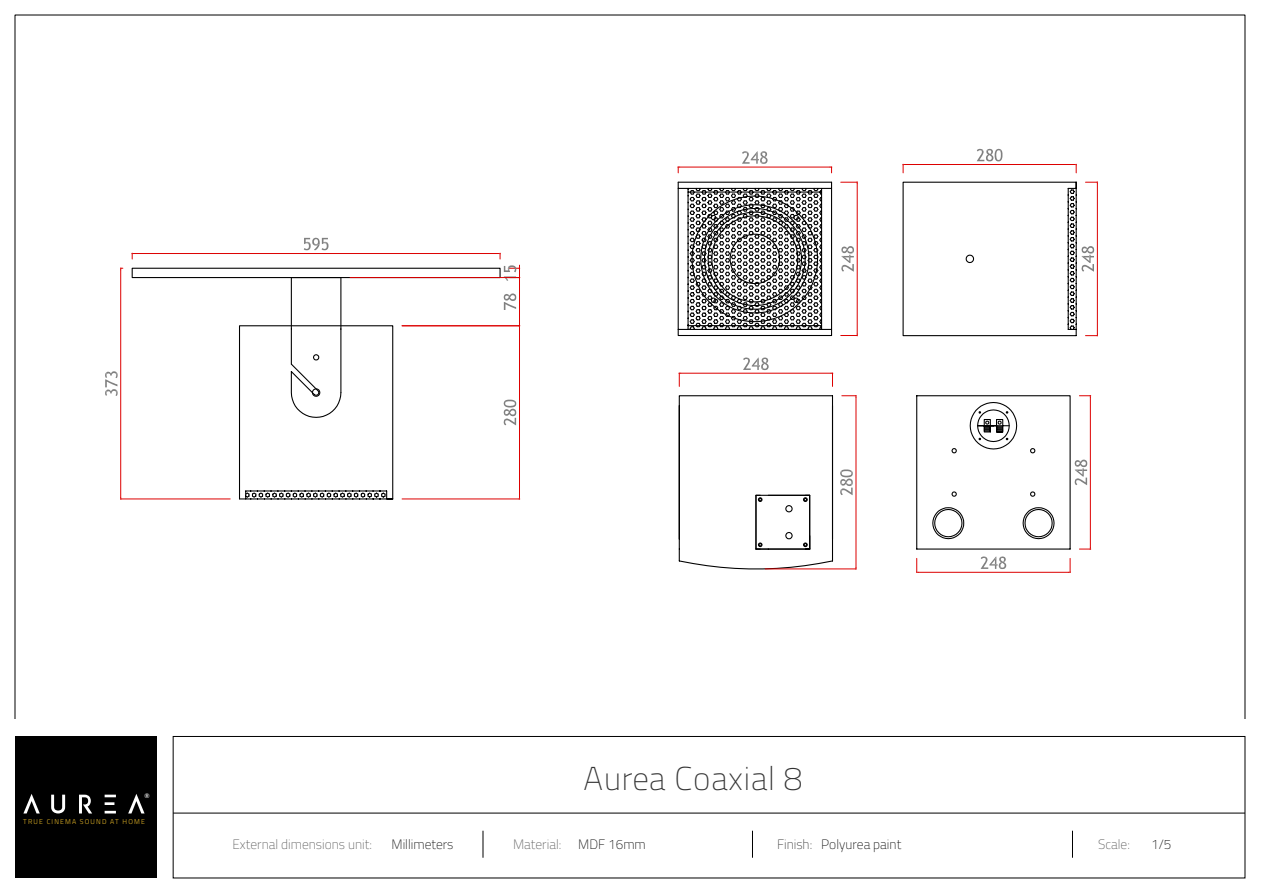
<style>
.page{position:relative;width:1263px;height:893px;background:#fff}
.page>*{position:absolute;margin:0;border:0;box-sizing:border-box;transform-origin:0 0}
.t1{font:200 33px "Titillium Web";letter-spacing:.025em;color:#333}
.t2{font:200 13.5px "Titillium Web";color:#000}
.t3{font:200 13.5px "Titillium Web";color:#555}
.t4{font:300 6.9px "Titillium Web";letter-spacing:.165em;color:#eebd29}
.t5{font:600 6.45px "Poppins";color:#fff}
.s1{color:#333}
</style>
<div class="page">
<div style="left:173px;top:736px;width:1072px;height:142px;border:1px solid #000"></div>
<hr style="left:173px;top:812px;width:1072px;height:1px;background:#000">
<svg style="left:483px;top:830px;width:1px;height:27px"></svg>
<svg style="left:752px;top:830px;width:1px;height:27px"></svg>
<svg style="left:1072px;top:830px;width:1px;height:27px"></svg>
<div style="left:15px;top:736px;width:142px;height:142px;background:#000"></div>
<svg style="left:678px;top:395px;width:393px;height:175px"></svg>
<svg style="left:1029px;top:491px;width:7px;height:6px"></svg>
<svg style="left:1029px;top:447px;width:7px;height:7px"></svg>
<svg style="left:951px;top:447px;width:7px;height:7px"></svg>
<svg style="left:951px;top:491px;width:7px;height:6px"></svg>
<svg style="left:932px;top:506px;width:33px;height:33px"></svg>
<svg style="left:1022px;top:506px;width:33px;height:33px"></svg>
<svg style="left:677px;top:181px;width:156px;height:155px"></svg>
<hr style="left:809px;top:495px;width:1px;height:54px;background:#000">
<hr style="left:755px;top:495px;width:2px;height:54px;background:#000">
<hr style="left:768px;top:548px;width:42px;height:1px;background:#000">
<hr style="left:768px;top:494px;width:42px;height:2px;background:#000">
<svg style="left:802px;top:542px;width:7px;height:7px"></svg>
<svg style="left:756px;top:542px;width:12px;height:7px"></svg>
<svg style="left:756px;top:494px;width:7px;height:8px"></svg>
<svg style="left:802px;top:494px;width:8px;height:8px"></svg>
<svg style="left:785px;top:504px;width:8px;height:9px"></svg>
<svg style="left:785px;top:531px;width:8px;height:9px"></svg>
<svg style="left:969px;top:401px;width:49px;height:49px"></svg>
<hr style="left:681px;top:373px;width:150px;height:1px;background:#d00">
<svg style="left:678px;top:372px;width:3px;height:14px"></svg>
<svg style="left:831px;top:372px;width:3px;height:14px"></svg>
<svg style="left:743px;top:357px;width:26px;height:13px"></svg>
<hr style="left:857px;top:184px;width:1px;height:150px;background:#d00">
<svg style="left:841px;top:181px;width:17px;height:3px"></svg>
<svg style="left:841px;top:334px;width:17px;height:2px"></svg>
<svg style="left:841px;top:246px;width:13px;height:25px"></svg>
<hr style="left:680px;top:167px;width:150px;height:1px;background:#d00">
<svg style="left:677px;top:166px;width:3px;height:7px"></svg>
<svg style="left:830px;top:166px;width:3px;height:7px"></svg>
<svg style="left:742px;top:151px;width:26px;height:13px"></svg>
<hr style="left:905px;top:164px;width:170px;height:1px;background:#d00">
<svg style="left:902px;top:164px;width:3px;height:9px"></svg>
<svg style="left:1075px;top:164px;width:2px;height:9px"></svg>
<svg style="left:977px;top:149px;width:25px;height:12px"></svg>
<hr style="left:765px;top:568px;width:91px;height:1px;background:#d00">
<hr style="left:856px;top:397px;width:1px;height:170px;background:#d00">
<svg style="left:842px;top:395px;width:15px;height:2px"></svg>
<svg style="left:840px;top:469px;width:13px;height:26px"></svg>
<hr style="left:918px;top:572px;width:151px;height:1px;background:#d00">
<svg style="left:916px;top:558px;width:3px;height:15px"></svg>
<svg style="left:1069px;top:558px;width:2px;height:15px"></svg>
<svg style="left:981px;top:556px;width:25px;height:13px"></svg>
<hr style="left:1090px;top:397px;width:1px;height:150px;background:#d00">
<svg style="left:1079px;top:395px;width:12px;height:2px"></svg>
<svg style="left:1079px;top:547px;width:12px;height:3px"></svg>
<svg style="left:1075px;top:459px;width:12px;height:26px"></svg>
<svg style="left:902px;top:181px;width:196px;height:156px"></svg>
<hr style="left:134px;top:253px;width:364px;height:1px;background:#d00">
<svg style="left:131px;top:253px;width:3px;height:6px"></svg>
<svg style="left:498px;top:253px;width:3px;height:6px"></svg>
<svg style="left:304px;top:238px;width:24px;height:12px"></svg>
<hr style="left:121px;top:498px;width:109px;height:1px;background:#d00">
<hr style="left:120px;top:270px;width:1px;height:227px;background:#d00">
<svg style="left:105px;top:371px;width:13px;height:25px"></svg>
<svg style="left:131px;top:265px;width:390px;height:235px"></svg>
<hr style="left:291px;top:329px;width:1px;height:35px;background:#000">
<hr style="left:340px;top:329px;width:1px;height:63px;background:#000">
<hr style="left:291px;top:277px;width:1px;height:52px;background:#000">
<hr style="left:340px;top:277px;width:1px;height:52px;background:#000">
<svg style="left:51px;top:794px;width:14px;height:19px"></svg>
<svg style="left:79px;top:794px;width:13px;height:19px"></svg>
<svg style="left:105px;top:794px;width:11px;height:19px"></svg>
<svg style="left:128px;top:794px;width:17px;height:19px"></svg>
<svg style="left:23px;top:794px;width:17px;height:19px"></svg>
<p class="t5" style="left:144px;top:790px;width:7px">®</p>
<p class="t4" style="left:23px;top:816px;width:123px">TRUE CINEMA SOUND AT HOME</p>
<h1 class="t1" style="left:584px;top:754px;width:220px">Aurea Coaxial 8</h1>
<p class="t3" style="left:232px;top:834px;width:141px">External dimensions unit:</p>
<p class="t2" style="left:392px;top:834px;width:64px">Millimeters</p>
<p class="t3" style="left:513px;top:834px;width:50px">Material:</p>
<p class="t2" style="left:578px;top:834px;width:69px">MDF 16mm</p>
<p class="t2" style="left:777px;top:834px;width:126px"><span class="s1">Finish:</span> Polyurea paint</p>
<p class="t3" style="left:1098px;top:834px;width:33px">Scale:</p>
<p class="t2" style="left:1151px;top:834px;width:22px">1/5</p>
</div>
